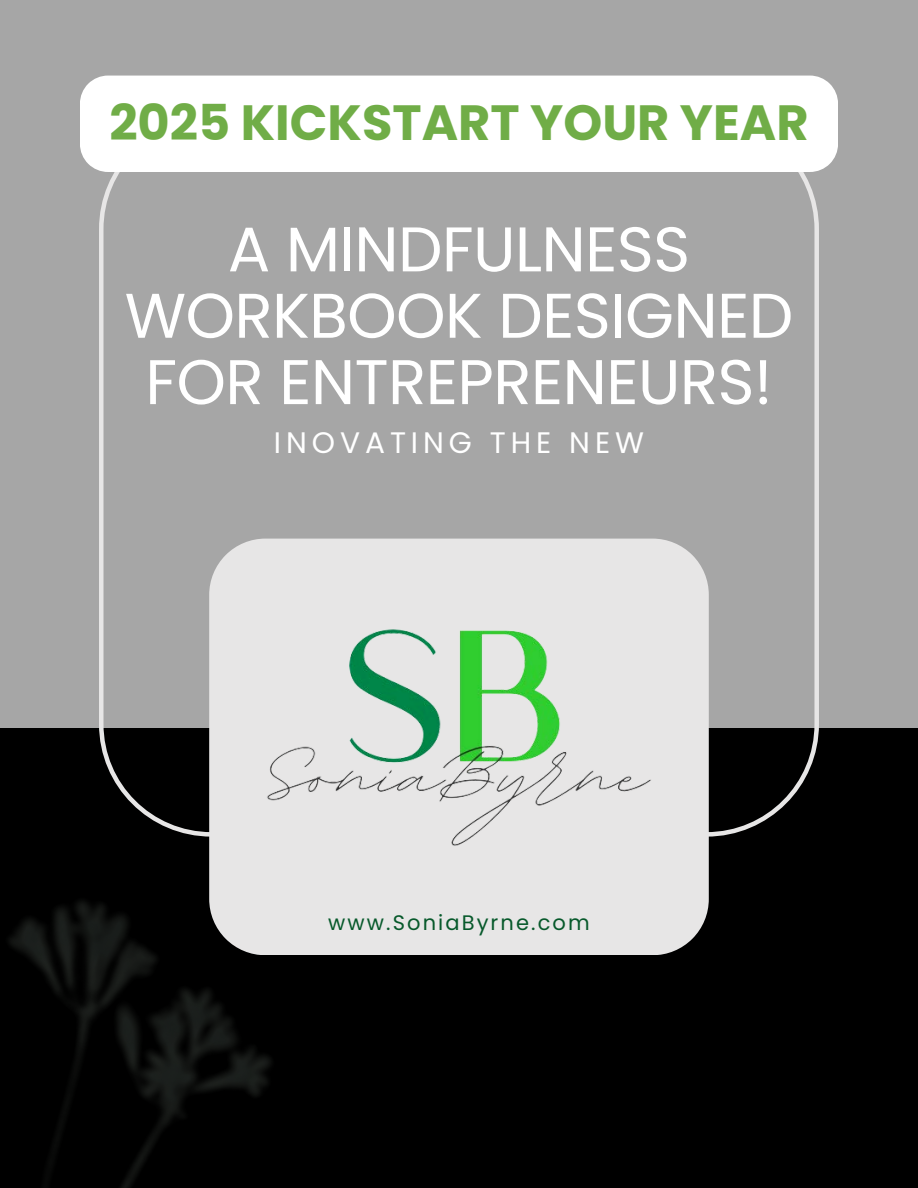
<style>
.page{position:relative;width:918px;height:1188px;background:#000}
.page>*{position:absolute;margin:0;border:0;box-sizing:border-box;transform-origin:0 0}
.t1{font:63px/66.3px "Poppins";letter-spacing:-.01em;color:#fff;text-align:center}
.t2{font:700 49.5px "Poppins";color:#70ad47}
.t3{font:29.7px "Poppins";letter-spacing:.165em;color:#fff}
.t4{font:21px "Poppins";letter-spacing:.1em;color:#07592b}
</style>
<div class="page">
<div style="left:0;top:0;width:918px;height:728px;background:#a6a6a6"></div>
<svg style="left:99px;top:172px;width:720px;height:665px"></svg>
<div style="left:209px;top:539px;width:500px;height:416px;background:#e7e6e6"></div>
<div style="left:80px;top:76px;width:758px;height:96px;background:#fff"></div>
<img style="left:9px;top:725px;width:353px;height:463px">
<img style="left:261px;top:597px;width:397px;height:262px">
<h2 class="t2" style="left:109px;top:88px;width:701px">2025 KICKSTART YOUR YEAR</h2>
<h1 class="t1" style="left:125px;top:216px;width:670px">A MINDFULNESS<br>WORKBOOK DESIGNED<br>FOR ENTREPRENEURS!</h1>
<h3 class="t3" style="left:274px;top:422px;width:372px">INOVATING THE NEW</h3>
<p class="t4" style="left:328px;top:908px;width:263px">www.SoniaByrne.com</p>
</div>
